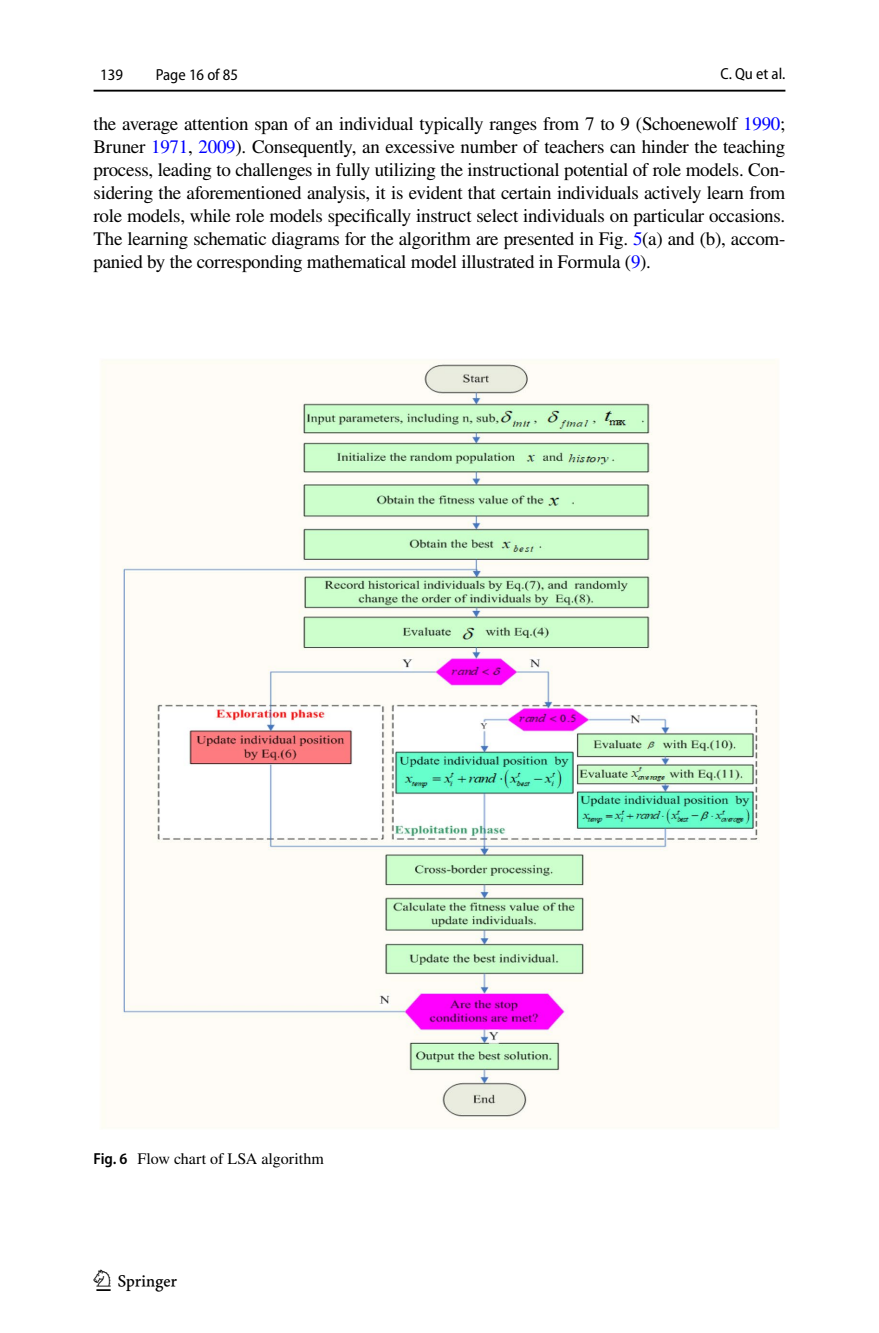
<style>
.page{position:relative;width:879px;height:1333px;background:#fff}
.page>*{position:absolute;margin:0;border:0;box-sizing:border-box;transform-origin:0 0}
.t1{font:30px "Springnew Regular 4";color:#000}
.t2{font:19px/23px "STIX";letter-spacing:-.015em;color:#000;text-align:justify}
.t3{font:16px "STIX";color:#000}
.t4{font:semi-condensed 16px "Myriad Pro";color:#000}
.s1{color:#00f}
.s2{font-family:"Myriad Pro";font-weight:600;font-stretch:semi-condensed}
</style>
<div class="page">
<hr style="left:94px;top:90px;width:691px;height:2px;background:#000">
<img style="left:102px;top:360px;width:674px;height:768px">
<p class="t4" style="left:720px;top:65px;width:67px">C. Qu et al.</p>
<p class="t4" style="left:100px;top:66px;width:24px">139</p>
<p class="t4" style="left:156px;top:66px;width:84px">Page 16 of 85</p>
<p class="t2" style="left:94px;top:113px;width:693px">the average attention span of an individual typically ranges from 7 to 9 (Schoenewolf <span class="s1">1990</span>; Bruner <span class="s1">1971</span>, <span class="s1">2009</span>). Consequently, an excessive number of teachers can hinder the teaching process, leading to challenges in fully utilizing the instructional potential of role models. Con&shy;sidering the aforementioned analysis, it is evident that certain individuals actively learn from role models, while role models specifically instruct select individuals on particular occasions.<br>The learning schematic diagrams for the algorithm are presented in Fig. <span class="s1">5</span>(a) and (b), accom&shy;panied by the corresponding mathematical model illustrated in Formula (<span class="s1">9</span>).</p>
<p class="t3" style="left:94px;top:1147px;width:232px"><span class="s2">Fig. 6</span> Flow chart of LSA algorithm</p>
<h1 class="t1" style="left:96px;top:1269px;width:83px">1 3</h1>
</div>
